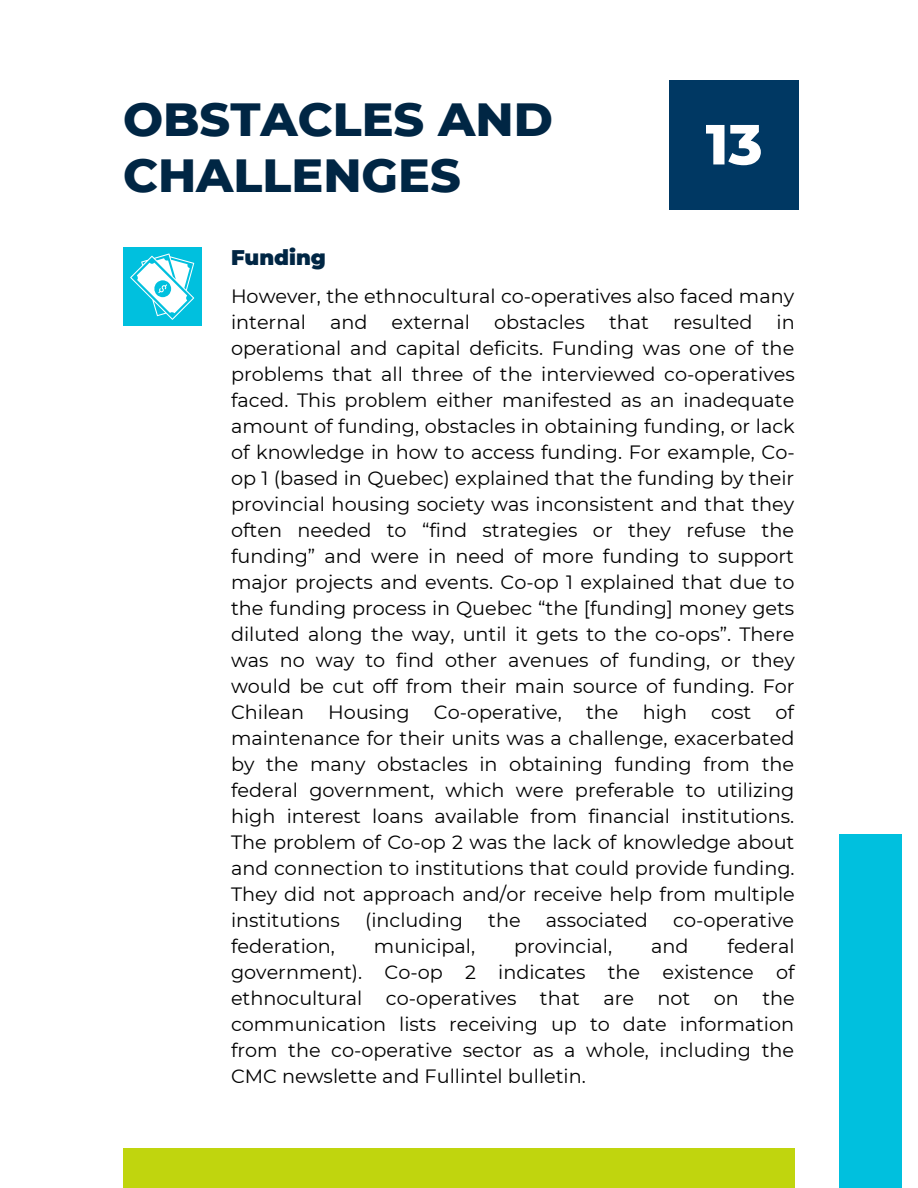
<style>
.page{position:relative;width:918px;height:1188px;background:#fff}
.page>*{position:absolute;margin:0;border:0;box-sizing:border-box;transform-origin:0 0}
.t1{font:800 56.4px "Montserrat";color:#fff}
.t2{font:800 47.4px/56.1px "Montserrat";color:#002644}
.t3{font:900 21.15px "Montserrat";color:#002644}
.t4{font:19.2px/26px "Montserrat";color:#000;text-align:justify}
</style>
<div class="page">
<div style="left:669px;top:80px;width:130px;height:130px;background:#003863"></div>
<div style="left:839px;top:834px;width:63px;height:354px;background:#00c0de"></div>
<div style="left:123px;top:1148px;width:672px;height:40px;background:#c0d50e"></div>
<div style="left:123px;top:247px;width:79px;height:79px;background:#00c0de"></div>
<svg style="left:130px;top:253px;width:64px;height:67px"></svg>
<p class="t2" style="left:123px;top:90px;width:431px">OBSTACLES AND<br>CHALLENGES</p>
<p class="t3" style="left:231px;top:245px;width:96px">Funding</p>
<p class="t1" style="left:706px;top:110px;width:58px">13</p>
<p class="t4" style="left:231px;top:283px;width:565px">However, the ethnocultural co-operatives also faced many internal</p>
<p class="t4" style="left:231px;top:309px;width:565px;text-indent:546px">in operational and capital deficits. Funding was one of the problems that all three of the interviewed co-operatives faced. This problem either manifested as an inadequate amount of funding, obstacles in obtaining funding, or lack of knowledge in how to access funding. For example, Co&shy;op 1 (based in Quebec) explained that the funding by their provincial housing society was inconsistent and that they often needed to “find strategies or they refuse the funding” and were in need of more funding to support major projects and events. Co-op 1 explained that due to the funding process in Quebec “the [funding] money gets diluted along the way, until it gets to the co-ops”. There was no way to find other avenues of funding, or they would be cut off from their main source of funding. For Chilean</p>
<p class="t4" style="left:330px;top:309px;width:39px">and</p>
<p class="t4" style="left:392px;top:309px;width:80px">external</p>
<p class="t4" style="left:494px;top:309px;width:92px">obstacles</p>
<p class="t4" style="left:609px;top:309px;width:41px">that</p>
<p class="t4" style="left:673px;top:309px;width:81px">resulted</p>
<p class="t4" style="left:231px;top:699px;width:565px;text-indent:544px">of maintenance for their units was a challenge, exacerbated by the many obstacles in obtaining funding from the federal government, which were preferable to utilizing high interest loans available from financial institutions.<br>The problem of Co-op 2 was the lack of knowledge about and connection to institutions that could provide funding.<br>They did not approach and/or receive help from multiple institutions</p>
<p class="t4" style="left:328px;top:699px;width:83px">Housing</p>
<p class="t4" style="left:434px;top:699px;width:130px">Co-operative,</p>
<p class="t4" style="left:586px;top:699px;width:34px">the</p>
<p class="t4" style="left:643px;top:699px;width:46px">high</p>
<p class="t4" style="left:711px;top:699px;width:42px">cost</p>
<p class="t4" style="left:365px;top:907px;width:99px">(including</p>
<p class="t4" style="left:488px;top:907px;width:34px">the</p>
<p class="t4" style="left:546px;top:907px;width:104px">associated</p>
<p class="t4" style="left:673px;top:907px;width:123px">co-operative</p>
<p class="t4" style="left:231px;top:933px;width:105px">federation,</p>
<p class="t4" style="left:374px;top:933px;width:103px">municipal,</p>
<p class="t4" style="left:514px;top:933px;width:100px">provincial,</p>
<p class="t4" style="left:651px;top:933px;width:39px">and</p>
<p class="t4" style="left:231px;top:933px;width:565px;text-indent:496px">federal government). Co-op 2 indicates the existence of ethnocultural co-operatives that are not on the communication lists receiving up to date information from the co-operative sector as a whole, including the CMC newslette and Fullintel bulletin.</p>
</div>
